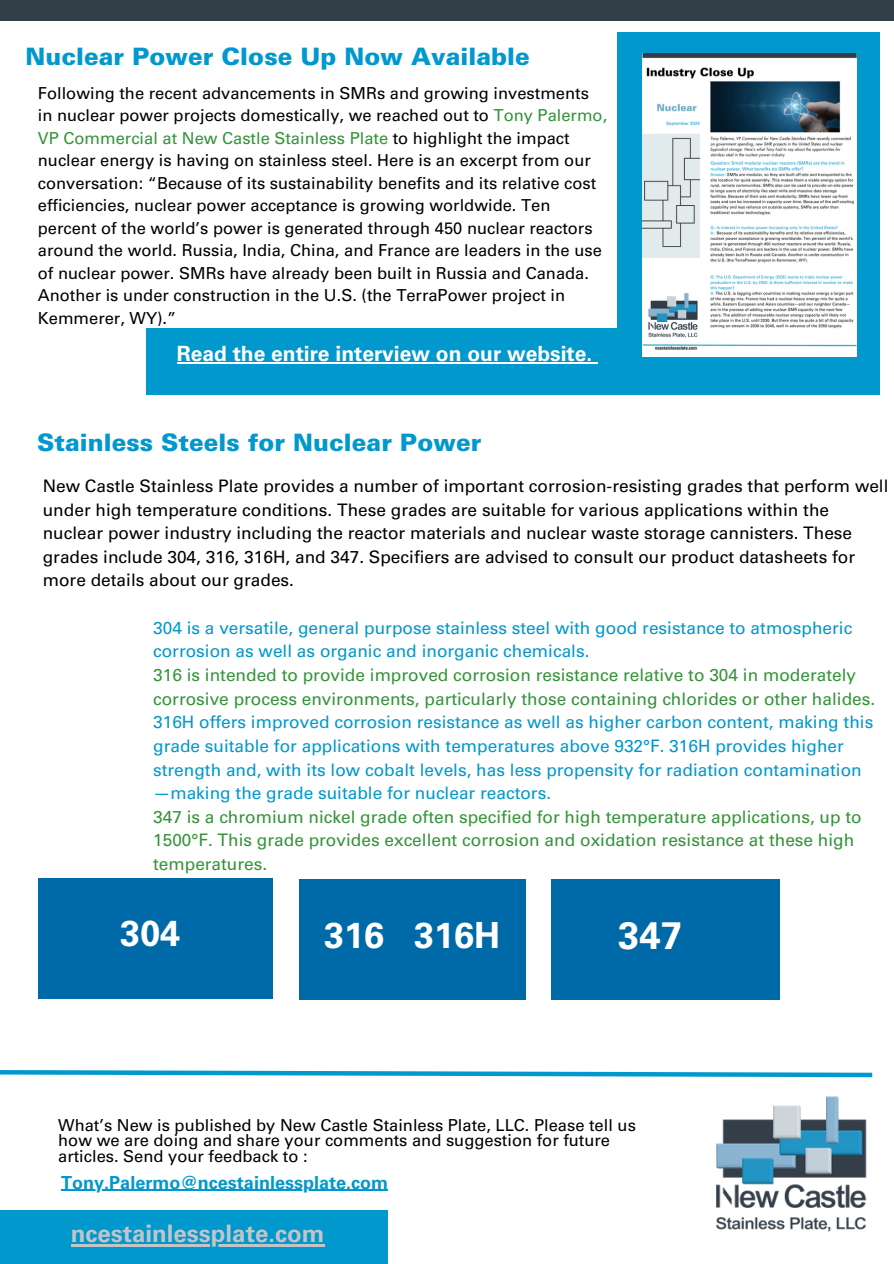
<style>
.page{position:relative;width:894px;height:1264px;background:#fff}
.page>*{position:absolute;margin:0;border:0;box-sizing:border-box;transform-origin:0 0}
.t1{font:700 38.25px "Univers LT Std";color:#fff}
.t2{font:700 36px "Univers LT Std";color:#fff}
.t3{font:900 24px "Univers LT Std";color:#0098cd}
.t4{font:700 24px "Univers LT Std";color:#c1c5c8}
.t5{font:700 21px "Univers LT Std";color:#fff}
.t6{font:700 18px "Univers LT Std";color:#0098cd}
.t7{font:17.25px "Univers LT Std";color:#0098cd}
.t8{font:17.25px/23.7px "Univers LT Std";color:#000}
.t9{font:17.25px "Univers LT Std";color:#349439}
.t10{font:16.5px/22.5px "Univers LT Std";color:#000}
.s1{color:#349439}
</style>
<div class="page">
<div style="left:0;top:0;width:893px;height:20px;background:#323e48"></div>
<svg style="left:0;top:1070px;width:873px;height:8px"></svg>
<img style="left:716px;top:1096px;width:151px;height:136px">
<div style="left:616px;top:32px;width:263px;height:362px;background:#0098cd"></div>
<div style="left:0;top:1209px;width:387px;height:54px;background:#0098cd"></div>
<div style="left:146px;top:328px;width:482px;height:66px;background:#0098cd"></div>
<div style="left:38px;top:878px;width:235px;height:121px;background:#0069a7"></div>
<div style="left:551px;top:878px;width:227px;height:121px;background:#0069a7"></div>
<img style="left:642px;top:54px;width:214px;height:303px">
<hr style="left:61px;top:1189px;width:327px;height:1px;background:#0098cd">
<hr style="left:71px;top:1244px;width:253px;height:2px;background:#c1c5c8">
<hr style="left:177px;top:362px;width:415px;height:1px;background:#fff">
<div style="left:299px;top:878px;width:226px;height:121px;background:#0069a7"></div>
<p class="t3" style="left:26px;top:47px;width:505px">Nuclear Power Close Up Now Available</p>
<h2 class="t10" style="left:38px;top:84px;width:570px">Following the recent advancements in SMRs and growing investments in nuclear power projects domestically, we reached out to <span class="s1">Tony Palermo, VP Commercial at New Castle Stainless Plate</span> to highlight the impact nuclear energy is having on stainless steel. Here is an excerpt from our conversation: “Because of its sustainability benefits and its relative cost efficiencies, nuclear power acceptance is growing worldwide. Ten percent of the world’s power is generated through 450 nuclear reactors around the world. Russia, India, China, and France are leaders in the use of nuclear power. SMRs have already been built in Russia and Canada.<br>Another is under construction in the U.S. (the TerraPower project in Kemmerer, WY).”</h2>
<p class="t5" style="left:177px;top:346px;width:417px">Read the entire interview on our website.</p>
<h4 class="t3" style="left:37px;top:433px;width:445px">Stainless Steels for Nuclear Power</h4>
<h3 class="t8" style="left:43px;top:476px;width:847px">New Castle Stainless Plate provides a number of important corrosion-resisting grades that perform well under high temperature conditions. These grades are suitable for various applications within the nuclear power industry including the reactor materials and nuclear waste storage cannisters. These grades include 304, 316, 316H, and 347. Specifiers are advised to consult our product datasheets for more details about our grades.</h3>
<p class="t7" style="left:153px;top:621px;width:700px">304 is a versatile, general purpose stainless steel with good resistance to atmospheric</p>
<p class="t7" style="left:153px;top:645px;width:437px">corrosion as well as organic and inorganic chemicals.</p>
<p class="t9" style="left:153px;top:668px;width:704px">316 is intended to provide improved corrosion resistance relative to 304 in moderately</p>
<p class="t9" style="left:153px;top:692px;width:723px">corrosive process environments, particularly those containing chlorides or other halides.</p>
<p class="t7" style="left:153px;top:715px;width:721px">316H offers improved corrosion resistance as well as higher carbon content, making this</p>
<p class="t7" style="left:153px;top:739px;width:692px">grade suitable for applications with temperatures above 932°F. 316H provides higher</p>
<p class="t7" style="left:153px;top:763px;width:710px">strength and, with its low cobalt levels, has less propensity for radiation contamination</p>
<p class="t7" style="left:153px;top:786px;width:399px">—making the grade suitable for nuclear reactors.</p>
<p class="t9" style="left:153px;top:810px;width:710px">347 is a chromium nickel grade often specified for high temperature applications, up to</p>
<p class="t9" style="left:153px;top:834px;width:702px">1500°F. This grade provides excellent corrosion and oxidation resistance at these high</p>
<p class="t9" style="left:153px;top:857px;width:116px">temperatures.</p>
<h3 class="t2" style="left:120px;top:920px;width:62px">304</h3>
<h3 class="t2" style="left:324px;top:921px;width:178px">316 316H</h3>
<h5 class="t1" style="left:618px;top:921px;width:65px">347</h5>
<p class="t10" style="left:58px;top:1119px;width:579px;line-height:15.8px">What’s New is published by New Castle Stainless Plate, LLC. Please tell us how we are doing and share your comments and suggestion for future articles. Send your feedback to :</p>
<h2 class="t6" style="left:61px;top:1175px;width:328px">Tony.Palermo@ncestainlessplate.com</h2>
<h1 class="t4" style="left:71px;top:1224px;width:255px">ncestainlessplate.com</h1>
</div>
